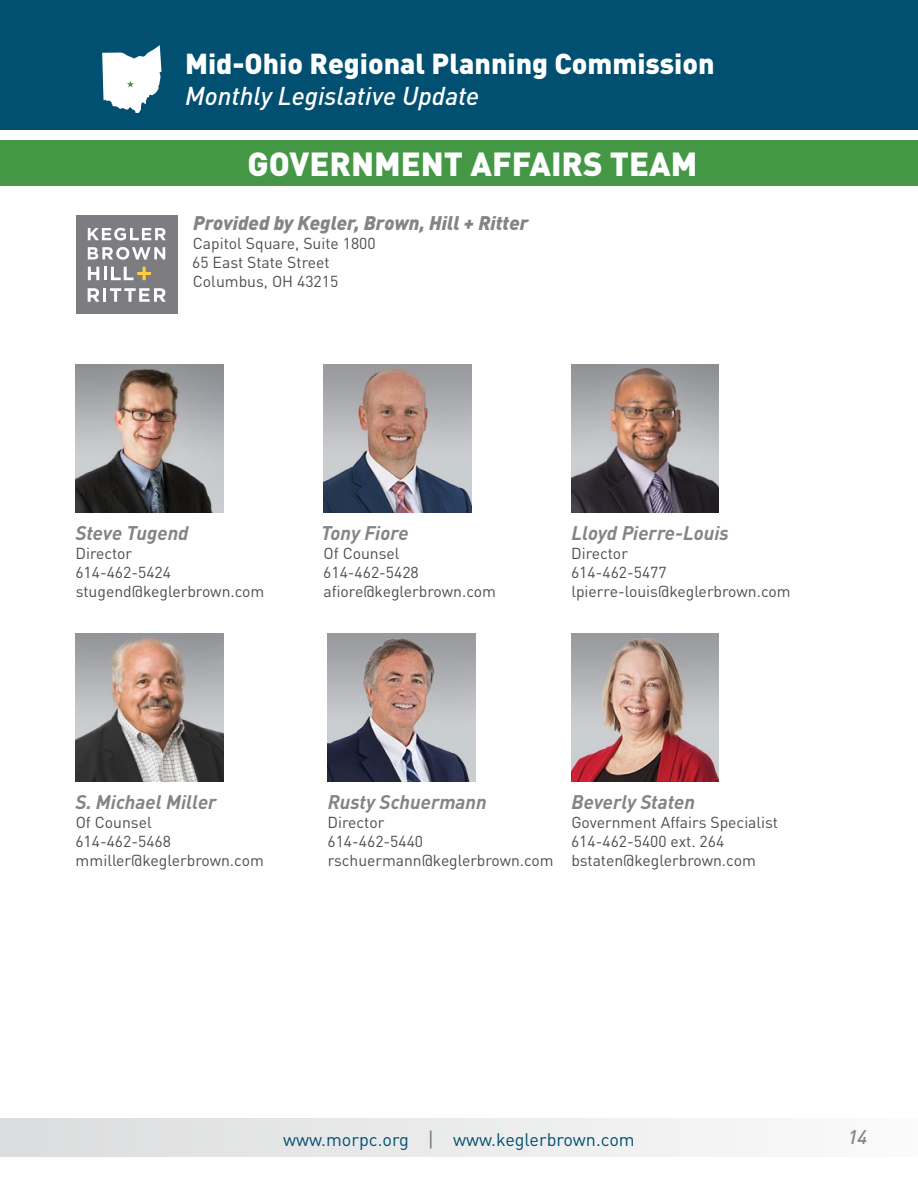
<style>
.page{position:relative;width:918px;height:1188px;background:#fff}
.page>*{position:absolute;margin:0;border:0;box-sizing:border-box;transform-origin:0 0}
.t1{font:900 33px "DIN Pro";color:#fff}
.t2{font:900 28.5px "DIN Pro";color:#fff}
.t3{font:italic 500 25.5px "DIN Pro";color:#fff}
.t4{font:italic 700 19.5px "DIN Pro";color:#848488}
.t5{font:italic 900 19.5px "DIN Pro";color:#848488}
.t6{font:italic 500 19.5px "DIN Pro";color:#848488}
.t7{font:18px "DIN Pro";color:#025071}
.t8{font:15.75px/18.9px "DIN Pro";color:#4d4d4f}
.s1{font-size:21px;color:#7c7c81}
</style>
<div class="page">
<div style="left:0;top:1118px;width:918px;height:38px;background:linear-gradient(to right,#dbdcdd,#fafbfb)"></div>
<div style="left:0;top:0;width:918px;height:130px;background:#025071"></div>
<svg style="left:97px;top:37px;width:67px;height:79px"></svg>
<img style="left:571px;top:365px;width:148px;height:147px">
<img style="left:324px;top:365px;width:147px;height:147px">
<img style="left:76px;top:634px;width:147px;height:147px">
<img style="left:76px;top:365px;width:147px;height:147px">
<img style="left:571px;top:634px;width:148px;height:147px">
<img style="left:328px;top:634px;width:147px;height:147px">
<div style="left:0;top:140px;width:918px;height:46px;background:#449845"></div>
<div style="left:76px;top:215px;width:102px;height:99px;background:#7c7c81"></div>
<hr style="left:103px;top:288px;width:3px;height:14px;background:#fff">
<svg style="left:88px;top:228px;width:78px;height:12px"></svg>
<svg style="left:88px;top:288px;width:11px;height:14px"></svg>
<svg style="left:110px;top:288px;width:56px;height:14px"></svg>
<svg style="left:88px;top:247px;width:77px;height:13px"></svg>
<svg style="left:88px;top:267px;width:63px;height:13px"></svg>
<h2 class="t2" style="left:185px;top:45px;width:531px">Mid-Ohio Regional Planning Commission</h2>
<h3 class="t3" style="left:185px;top:75px;width:296px">Monthly Legislative Update</h3>
<h1 class="t1" style="left:247px;top:141px;width:452px">GOVERNMENT AFFAIRS TEAM</h1>
<p class="t5" style="left:193px;top:206px;width:337px">Provided by Kegler, Brown, Hill + Ritter</p>
<p class="t8" style="left:192px;top:233px;width:185px">Capitol Square, Suite 1800<br>65 East State Street<br>Columbus, OH 43215</p>
<p class="t4" style="left:75px;top:517px;width:115px">Steve Tugend</p>
<p class="t8" style="left:75px;top:543px;width:191px">Director<br>614-462-5424 stugend@keglerbrown.com</p>
<p class="t4" style="left:321px;top:517px;width:89px">Tony Fiore</p>
<p class="t8" style="left:323px;top:543px;width:174px">Of Counsel<br>614-462-5428 afiore@keglerbrown.com</p>
<p class="t4" style="left:571px;top:517px;width:159px">Lloyd Pierre-Louis</p>
<p class="t8" style="left:571px;top:543px;width:221px">Director<br>614-462-5477 lpierre-louis@keglerbrown.com</p>
<p class="t4" style="left:75px;top:786px;width:143px">S. Michael Miller</p>
<p class="t8" style="left:75px;top:812px;width:190px">Of Counsel<br>614-462-5468 mmiller@keglerbrown.com</p>
<p class="t4" style="left:328px;top:786px;width:160px">Rusty Schuermann</p>
<p class="t8" style="left:328px;top:812px;width:228px">Director<br>614-462-5440 rschuermann@keglerbrown.com</p>
<p class="t4" style="left:571px;top:786px;width:125px">Beverly Staten</p>
<p class="t8" style="left:571px;top:812px;width:209px">Government Affairs Specialist<br>614-462-5400 ext. 264 bstaten@keglerbrown.com</p>
<p class="t7" style="left:283px;top:1127px;width:353px">www.morpc.org <span class="s1">|</span> www.keglerbrown.com</p>
<p class="t6" style="left:848px;top:1122px;width:21px">14</p>
</div>
